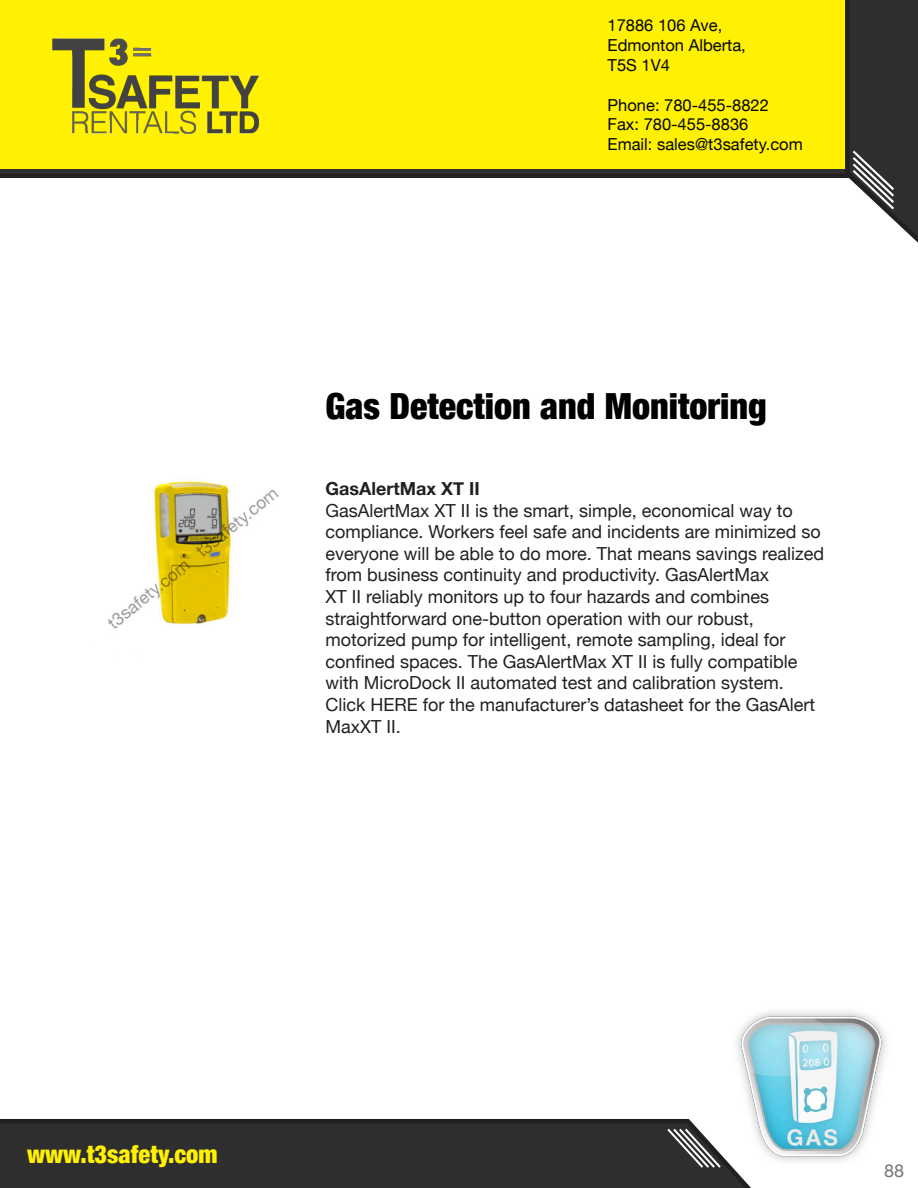
<style>
.page{position:relative;width:918px;height:1188px;background:#fff}
.page>*{position:absolute;margin:0;border:0;box-sizing:border-box;transform-origin:0 0}
.t1{font:900 condensed 36px "Helvetica Neue";color:#000}
.t2{font:900 condensed 24.45px "Helvetica Neue";color:#fff101}
.t3{font:18px/21.6px "Helvetica Neue";color:#231f20}
.t4{font:700 18px "Helvetica Neue";color:#231f20}
.t5{font:18px "Helvetica Neue";color:#76787b}
.t6{font:16.5px "Helvetica Neue";color:#040503}
</style>
<div class="page">
<svg style="left:0;top:0;width:918px;height:243px"></svg>
<div style="left:0;top:1119px;width:751px;height:69px;background:#2e2e2e"></div>
<svg style="left:667px;top:1129px;width:54px;height:39px"></svg>
<img style="left:40px;top:23px;width:231px;height:123px">
<img style="left:107px;top:481px;width:172px;height:148px">
<img style="left:721px;top:1011px;width:165px;height:169px">
<p class="t6" style="left:608px;top:11px;width:116px">17886 106 Ave,</p>
<p class="t6" style="left:608px;top:31px;width:140px">Edmonton Alberta,</p>
<p class="t6" style="left:608px;top:51px;width:64px">T5S 1V4</p>
<p class="t6" style="left:608px;top:91px;width:163px">Phone: 780-455-8822</p>
<p class="t6" style="left:608px;top:110px;width:142px">Fax: 780-455-8836</p>
<p class="t6" style="left:608px;top:130px;width:197px">Email: sales@t3safety.com</p>
<p class="t1" style="left:325px;top:377px;width:443px">Gas Detection and Monitoring</p>
<p class="t4" style="left:325px;top:472px;width:156px">GasAlertMax XT II</p>
<p class="t3" style="left:325px;top:498px;width:500px">GasAlertMax XT II is the smart, simple, economical way to compliance. Workers feel safe and incidents are minimized so everyone will be able to do more. That means savings realized from business continuity and productivity. GasAlertMax<br>XT II reliably monitors up to four hazards and combines straightforward one-button operation with our robust, motorized pump for intelligent, remote sampling, ideal for confined spaces. The GasAlertMax XT II is fully compatible with MicroDock II automated test and calibration system.<br>Click HERE for the manufacturer’s datasheet for the GasAlert MaxXT II.</p>
<p class="t2" style="left:27px;top:1134px;width:192px">www.t3safety.com</p>
<p class="t5" style="left:884px;top:1155px;width:22px">88</p>
</div>
